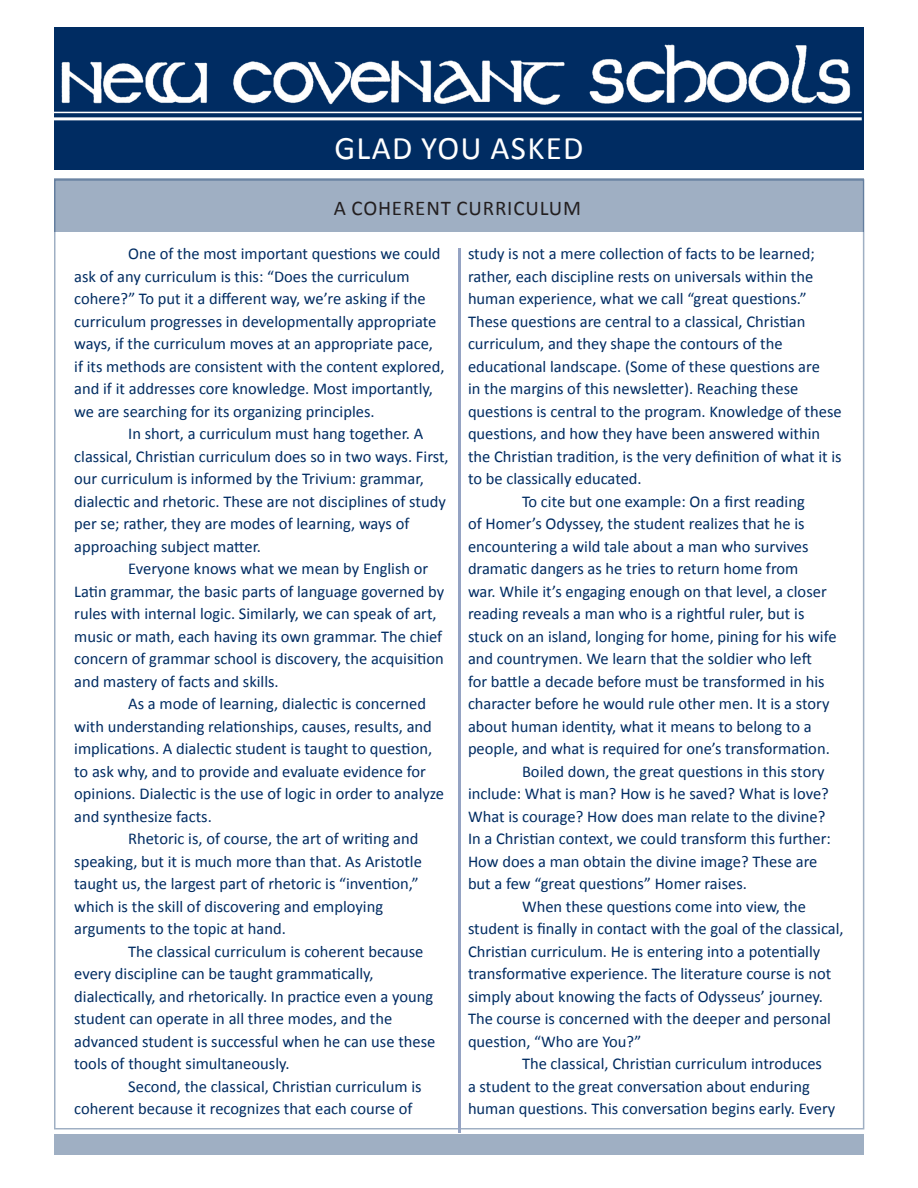
<style>
.page{position:relative;width:918px;height:1188px;background:#fff}
.page>*{position:absolute;margin:0;border:0;box-sizing:border-box;transform-origin:0 0}
.t1{font:33px "Calibri";letter-spacing:.04em;color:#fff}
.t2{font:21px "Calibri";letter-spacing:.04em;color:#231f20}
.t3{font:16.5px/22.5px "Calibri";color:#002c62}
</style>
<div class="page">
<div style="left:54px;top:178px;width:810px;height:54px;background:#9fafc3"></div>
<div style="left:54px;top:27px;width:810px;height:143px;background:#002c62"></div>
<hr style="left:52px;top:112px;width:810px;height:1px;background:#fff">
<hr style="left:52px;top:117px;width:810px;height:3px;background:#fff">
<div style="left:54px;top:1134px;width:810px;height:20px;background:#9fafc3"></div>
<img style="left:61px;top:44px;width:790px;height:61px">
<hr style="left:458px;top:248px;width:3px;height:884px;background:#95a3c3">
<p class="t1" style="left:334px;top:128px;width:251px">GLAD YOU ASKED</p>
<p class="t2" style="left:334px;top:195px;width:249px">A COHERENT CURRICULUM</p>
<p class="t3" style="left:74px;top:243px;width:372px;text-indent:54px">One of the most important questions we could ask of any curriculum is this: “Does the curriculum cohere?” To put it a different way, we’re asking if the curriculum progresses in developmentally appropriate ways, if the curriculum moves at an appropriate pace, if its methods are consistent with the content explored, and if it addresses core knowledge. Most importantly, we are searching for its organizing principles.</p>
<p class="t3" style="left:74px;top:423px;width:376px;text-indent:54px">In short, a curriculum must hang together. A classical, Christian curriculum does so in two ways. First, our curriculum is informed by the Trivium: grammar, dialectic and rhetoric. These are not disciplines of study per se; rather, they are modes of learning, ways of approaching subject matter.</p>
<p class="t3" style="left:74px;top:558px;width:372px;text-indent:54px">Everyone knows what we mean by English or Latin grammar, the basic parts of language governed by rules with internal logic. Similarly, we can speak of art, music or math, each having its own grammar. The chief concern of grammar school is discovery, the acquisition and mastery of facts and skills.</p>
<p class="t3" style="left:74px;top:693px;width:371px;text-indent:54px">As a mode of learning, dialectic is concerned with understanding relationships, causes, results, and implications. A dialectic student is taught to question, to ask why, and to provide and evaluate evidence for opinions. Dialectic is the use of logic in order to analyze and synthesize facts.</p>
<p class="t3" style="left:74px;top:828px;width:349px;text-indent:54px">Rhetoric is, of course, the art of writing and speaking, but it is much more than that. As Aristotle taught us, the largest part of rhetoric is “invention,” which is the skill of discovering and employing arguments to the topic at hand.</p>
<p class="t3" style="left:74px;top:940px;width:363px;text-indent:54px">The classical curriculum is coherent because every discipline can be taught grammatically, dialectically, and rhetorically. In practice even a young student can operate in all three modes, and the advanced student is successful when he can use these tools of thought simultaneously.</p>
<p class="t3" style="left:74px;top:1075px;width:349px;text-indent:54px">Second, the classical, Christian curriculum is coherent because it recognizes that each course of</p>
<p class="t3" style="left:468px;top:243px;width:375px">study is not a mere collection of facts to be learned; rather, each discipline rests on universals within the human experience, what we call “great questions.” These questions are central to a classical, Christian curriculum, and they shape the contours of the educational landscape. (Some of these questions are<br>in the margins of this newsletter). Reaching these questions is central to the program. Knowledge of these questions, and how they have been answered within the Christian tradition, is the very definition of what it is to be classically educated.</p>
<p class="t3" style="left:468px;top:490px;width:370px;text-indent:54px">To cite but one example: On a first reading<br>of Homer’s Odyssey, the student realizes that he is encountering a wild tale about a man who survives dramatic dangers as he tries to return home from<br>war. While it’s engaging enough on that level, a closer reading reveals a man who is a rightful ruler, but is stuck on an island, longing for home, pining for his wife and countrymen. We learn that the soldier who left<br>for battle a decade before must be transformed in his character before he would rule other men. It is a story about human identity, what it means to belong to a people, and what is required for one’s transformation.</p>
<p class="t3" style="left:468px;top:760px;width:364px;text-indent:54px">Boiled down, the great questions in this story include: What is man? How is he saved? What is love?<br>What is courage? How does man relate to the divine?<br>In a Christian context, we could transform this further:<br>How does a man obtain the divine image? These are but a few “great questions” Homer raises.</p>
<p class="t3" style="left:468px;top:895px;width:377px;text-indent:54px">When these questions come into view, the student is finally in contact with the goal of the classical, Christian curriculum. He is entering into a potentially transformative experience. The literature course is not simply about knowing the facts of Odysseus’ journey.<br>The course is concerned with the deeper and personal question, “Who are You?”</p>
<p class="t3" style="left:468px;top:1053px;width:369px;text-indent:54px">The classical, Christian curriculum introduces<br>a student to the great conversation about enduring human questions. This conversation begins early. Every</p>
</div>
